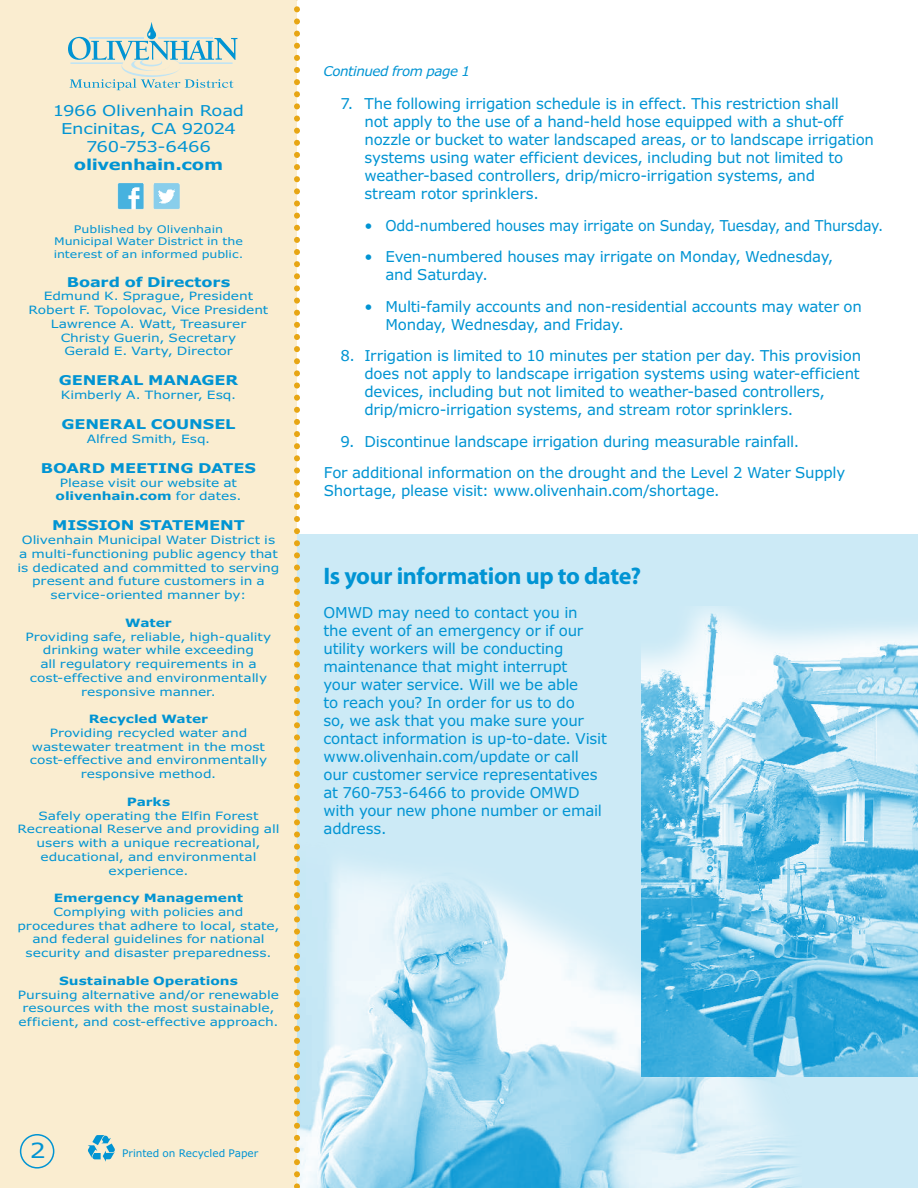
<style>
.page{position:relative;width:918px;height:1188px;background:#fff}
.page>*{position:absolute;margin:0;border:0;box-sizing:border-box;transform-origin:0 0}
.t1{font:700 24px "Myriad Pro";letter-spacing:-.015em;color:#0194d3}
.t2{font:21px "Verdana";color:#0194d3;scale:1.2 1}
.t3{font:15px/18px "Verdana";letter-spacing:-.015em;color:#0194d3}
.t4{font:15px/18px "Verdana";letter-spacing:-.015em;color:#0194d3;text-align:center;scale:1.2 1}
.t5{font:700 15px "Verdana";letter-spacing:-.015em;color:#0194d3;scale:1.2 1}
.t6{font:700 13.5px "Verdana";letter-spacing:-.005em;color:#0194d3;scale:1.2 1}
.t7{font:italic 13.5px "Verdana";letter-spacing:-.03em;color:#0194d3}
.t8{font:11.55px/13.8px "Verdana";letter-spacing:-.005em;color:#0194d3;text-align:center;scale:1.2 1}
.t9{font:700 11.55px "Verdana";letter-spacing:-.005em;color:#0194d3;scale:1.2 1}
.t10{font:10.5px/12.6px "Verdana";color:#0194d3;text-align:center;scale:1.2 1}
.t11{font:10.5px "Verdana";color:#0194d3}
.s1{font-weight:700}
</style>
<div class="page">
<div style="left:297px;top:535px;width:621px;height:653px;background:#cceaf6"></div>
<img style="left:300px;top:843px;width:497px;height:345px">
<hr style="left:917px;top:536px;width:1px;height:652px;background:#fdf6e7">
<div style="left:0;top:0;width:297px;height:1188px;background:#faedd0"></div>
<svg style="left:68px;top:22px;width:169px;height:68px"></svg>
<div style="left:20px;top:1134px;width:34px;height:35px;border:2px solid #0194d3;border-radius:50%"></div>
<svg style="left:88px;top:1135px;width:27px;height:27px"></svg>
<img style="left:117px;top:183px;width:63px;height:27px">
<svg style="left:294px;top:0;width:6px;height:1188px"></svg>
<img style="left:642px;top:607px;width:276px;height:470px">
<p class="t4" style="left:53px;top:101px;width:161px">1966 Olivenhain Road<br>Encinitas, CA 92024<br>760-753-6466</p>
<p class="t5" style="left:74px;top:155px;width:126px">olivenhain.com</p>
<p class="t10" style="left:54px;top:222px;width:160px">Published by Olivenhain<br>Municipal Water District in the interest of an informed public.</p>
<p class="t6" style="left:67px;top:273px;width:138px">Board of Directors</p>
<p class="t8" style="left:29px;top:289px;width:201px">Edmund K. Sprague, President<br>Robert F. Topolovac, Vice President<br>Lawrence A. Watt, Treasurer<br>Christy Guerin, Secretary<br>Gerald E. Varty, Director</p>
<p class="t6" style="left:59px;top:372px;width:151px">GENERAL MANAGER</p>
<p class="t8" style="left:61px;top:388px;width:148px">Kimberly A. Thorner, Esq.</p>
<p class="t6" style="left:61px;top:416px;width:147px">GENERAL COUNSEL</p>
<p class="t8" style="left:87px;top:431px;width:104px">Alfred Smith, Esq.</p>
<p class="t6" style="left:41px;top:459px;width:181px">BOARD MEETING DATES</p>
<p class="t8" style="left:56px;top:475px;width:156px">Please visit our website at <span class="s1">olivenhain.com</span> for dates.</p>
<p class="t6" style="left:52px;top:517px;width:162px">MISSION STATEMENT</p>
<p class="t8" style="left:17px;top:533px;width:220px">Olivenhain Municipal Water District is a multi-functioning public agency that is dedicated and committed to serving present and future customers in a service-oriented manner by:</p>
<p class="t9" style="left:125px;top:615px;width:40px">Water</p>
<p class="t8" style="left:26px;top:629px;width:206px">Providing safe, reliable, high-quality drinking water while exceeding<br>all regulatory requirements in a cost-effective and environmentally responsive manner.</p>
<p class="t9" style="left:89px;top:712px;width:101px">Recycled Water</p>
<p class="t8" style="left:30px;top:725px;width:199px">Providing recycled water and wastewater treatment in the most cost-effective and environmentally responsive method.</p>
<p class="t9" style="left:127px;top:794px;width:38px">Parks</p>
<p class="t8" style="left:18px;top:808px;width:220px">Safely operating the Elfin Forest<br>Recreational Reserve and providing all users with a unique recreational, educational, and environmental experience.</p>
<p class="t9" style="left:54px;top:891px;width:159px">Emergency Management</p>
<p class="t8" style="left:17px;top:904px;width:220px">Complying with policies and procedures that adhere to local, state, and federal guidelines for national security and disaster preparedness.</p>
<p class="t9" style="left:59px;top:973px;width:151px">Sustainable Operations</p>
<p class="t8" style="left:18px;top:987px;width:219px">Pursuing alternative and/or renewable resources with the most sustainable, efficient, and cost-effective approach.</p>
<p class="t7" style="left:323px;top:62px;width:148px">Continued from page 1</p>
<p class="t3" style="left:364px;top:94px;width:511px;text-indent:-24px">7. The following irrigation schedule is in effect. This restriction shall<br>not apply to the use of a hand-held hose equipped with a shut-off nozzle or bucket to water landscaped areas, or to landscape irrigation systems using water efficient devices, including but not limited to weather-based controllers, drip/micro-irrigation systems, and<br>stream rotor sprinklers.</p>
<p class="t3" style="left:364px;top:216px;width:520px">• Odd-numbered houses may irrigate on Sunday, Tuesday, and Thursday.</p>
<p class="t3" style="left:386px;top:247px;width:449px;text-indent:-21px">• Even-numbered houses may irrigate on Monday, Wednesday, and Saturday.</p>
<p class="t3" style="left:386px;top:297px;width:478px;text-indent:-21px">• Multi-family accounts and non-residential accounts may water on<br>Monday, Wednesday, and Friday.</p>
<p class="t3" style="left:364px;top:346px;width:498px;text-indent:-24px">8. Irrigation is limited to 10 minutes per station per day. This provision does not apply to landscape irrigation systems using water-efficient devices, including but not limited to weather-based controllers, drip/micro-irrigation systems, and stream rotor sprinklers.</p>
<p class="t3" style="left:324px;top:425px;width:523px;line-height:31.5px;text-indent:16px">9. Discontinue landscape irrigation during measurable rainfall.<br>For additional information on the drought and the Level 2 Water Supply</p>
<p class="t3" style="left:324px;top:481px;width:397px">Shortage, please visit: www.olivenhain.com/shortage.</p>
<h1 class="t1" style="left:323px;top:561px;width:319px">Is your information up to date?</h1>
<p class="t3" style="left:324px;top:603px;width:285px">OMWD may need to contact you in<br>the event of an emergency or if our utility workers will be conducting maintenance that might interrupt<br>your water service. Will we be able<br>to reach you? In order for us to do<br>so, we ask that you make sure your contact information is up-to-date. Visit www.olivenhain.com/update or call our customer service representatives at 760-753-6466 to provide OMWD with your new phone number or email address.</p>
<h2 class="t2" style="left:30px;top:1137px;width:15px">2</h2>
<p class="t11" style="left:122px;top:1146px;width:138px">Printed on Recycled Paper</p>
</div>
